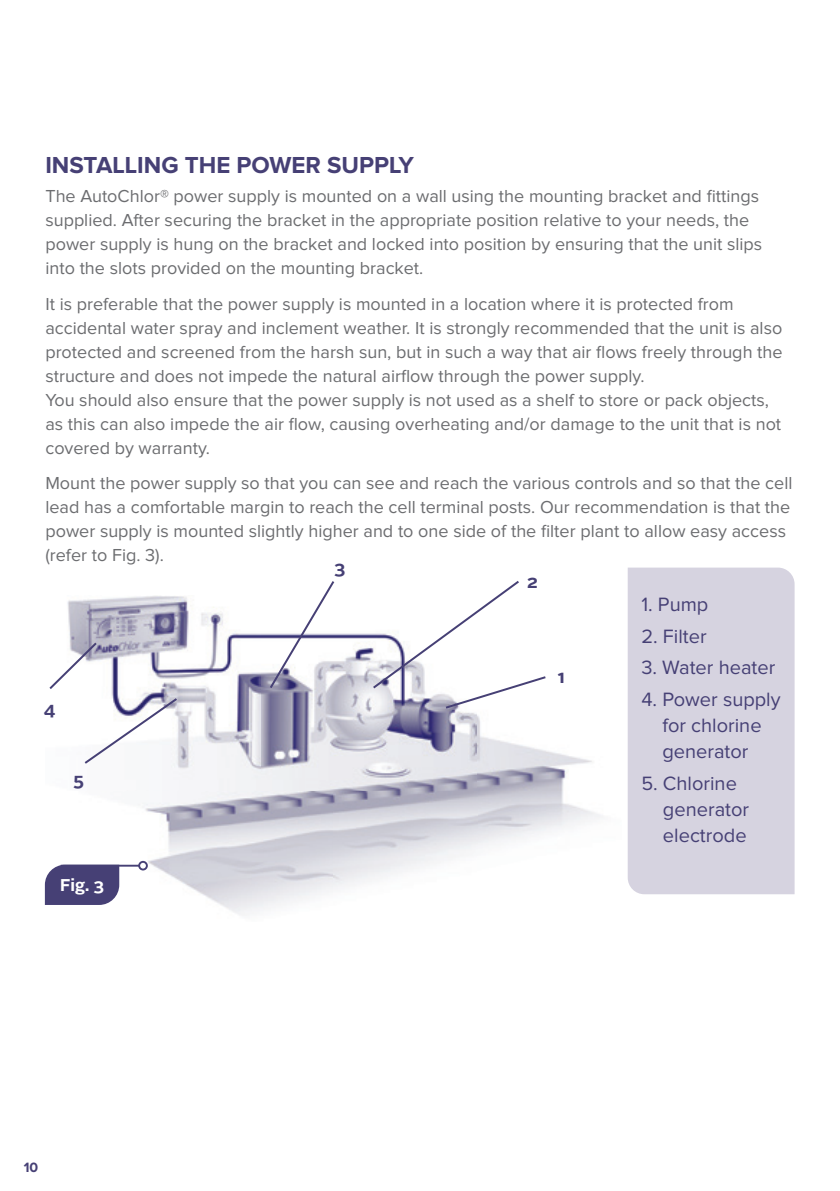
<style>
.page{position:relative;width:840px;height:1191px;background:#fff}
.page>*{position:absolute;margin:0;border:0;box-sizing:border-box;transform-origin:0 0}
.t1{font:700 24px "Proxima Nova";color:#464075}
.t2{font:20px/26px "Proxima Nova";color:#464075;text-align:center}
.t3{font:18px/24px "Proxima Nova";color:#6c6d70}
.t4{font:700 18px "Alright Sans";color:#464075}
.t5{font:700 17px "Alright Sans";color:#fff}
.t6{font:700 14px "Proxima Nova";color:#464075}
</style>
<div class="page">
<img style="left:67px;top:596px;width:534px;height:319px">
<div style="left:627px;top:567px;width:167px;height:327px;background:#d6d3e0"></div>
<svg style="left:370px;top:581px;width:177px;height:129px"></svg>
<svg style="left:268px;top:581px;width:68px;height:109px"></svg>
<svg style="left:49px;top:640px;width:130px;height:125px"></svg>
<svg style="left:45px;top:864px;width:74px;height:41px;background:#514b7d"></svg>
<hr style="left:61px;top:864px;width:78px;height:2px;background:#464075">
<div style="left:138px;top:861px;width:10px;height:9px;border:2px solid #464075;border-radius:50%"></div>
<h1 class="t1" style="left:45px;top:154px;width:370px">INSTALLING THE POWER SUPPLY</h1>
<p class="t3" style="left:45px;top:185px;width:718px">The AutoChlor® power supply is mounted on a wall using the mounting bracket and fittings supplied. After securing the bracket in the appropriate position relative to your needs, the power supply is hung on the bracket and locked into position by ensuring that the unit slips into the slots provided on the mounting bracket.</p>
<p class="t3" style="left:45px;top:292px;width:738px">It is preferable that the power supply is mounted in a location where it is protected from accidental water spray and inclement weather. It is strongly recommended that the unit is also protected and screened from the harsh sun, but in such a way that air flows freely through the structure and does not impede the natural airflow through the power supply.<br>You should also ensure that the power supply is not used as a shelf to store or pack objects, as this can also impede the air flow, causing overheating and/or damage to the unit that is not covered by warranty.</p>
<p class="t3" style="left:45px;top:472px;width:748px">Mount the power supply so that you can see and reach the various controls and so that the cell lead has a comfortable margin to reach the cell terminal posts. Our recommendation is that the power supply is mounted slightly higher and to one side of the filter plant to allow easy access (refer to Fig. 3).</p>
<p class="t2" style="left:641px;top:592px;width:68px">1. Pump</p>
<p class="t2" style="left:641px;top:624px;width:67px">2. Filter</p>
<p class="t2" style="left:641px;top:655px;width:135px">3. Water heater</p>
<p class="t2" style="left:641px;top:687px;width:141px">4. Power supply for chlorine generator</p>
<p class="t2" style="left:662px;top:771px;width:88px;text-align:left;text-indent:-22px">5. Chlorine generator electrode</p>
<p class="t4" style="left:334px;top:555px;width:13px">3</p>
<p class="t4" style="left:526px;top:568px;width:13px">2</p>
<p class="t4" style="left:557px;top:664px;width:9px">1</p>
<p class="t4" style="left:43px;top:696px;width:13px">4</p>
<p class="t4" style="left:73px;top:767px;width:12px">5</p>
<p class="t5" style="left:60px;top:873px;width:45px">Fig. 3</p>
<p class="t6" style="left:24px;top:1161px;width:16px">10</p>
</div>
